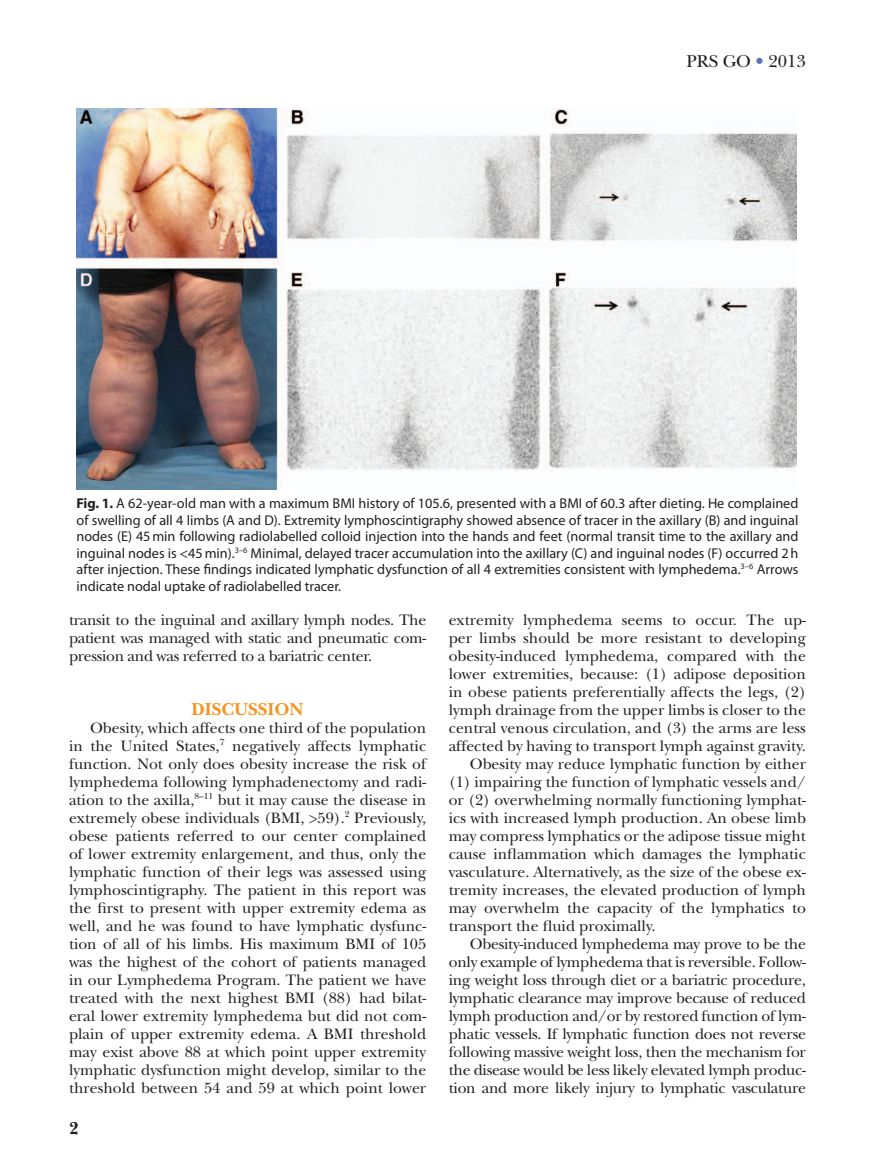
<style>
.page{position:relative;width:878px;height:1175px;background:#fff}
.page>*{position:absolute;margin:0;border:0;box-sizing:border-box;transform-origin:0 0}
.t1{font:18px "New Baskerville";color:#231f20}
.t2{font:700 18px "New Baskerville";color:#f7931d}
.t3{font:700 18px "New Baskerville";color:#231f20}
.t4{font:15.75px/18px "New Baskerville";color:#231f20;text-align:justify}
.t5{font:14.25px/16.5px "Myriad Pro";color:#231f20;text-align:justify}
.s1{color:#5775ba}
.s2{font-weight:700}
</style>
<div class="page">
<img style="left:76px;top:108px;width:720px;height:381px">
<p class="t1" style="left:686px;top:51px;width:121px">PRS GO <span class="s1">•</span> 2013</p>
<p class="t5" style="left:76px;top:495px;width:723px"><span class="s2">Fig. 1.</span> A 62-year-old man with a maximum BMI history of 105.6, presented with a BMI of 60.3 after dieting. He complained of swelling of all 4 limbs (A and D). Extremity lymphoscintigraphy showed absence of tracer in the axillary (B) and inguinal nodes (E) 45min following radiolabelled colloid injection into the hands and feet (normal transit time to the axillary and inguinal nodes is &lt;45min).<sup>3–6</sup> Minimal, delayed tracer accumulation into the axillary (C) and inguinal nodes (F) occurred 2h after injection. These findings indicated lymphatic dysfunction of all 4 extremities consistent with lymphedema.<sup>3–6</sup> -Arrows indicate nodal uptake of radiolabelled tracer.</p>
<p class="t4" style="left:69px;top:610px;width:359px">transit to the inguinal and axillary lymph nodes. The patient was managed with static and pneumatic com&shy;pression and was referred to a bariatric center.</p>
<p class="t2" style="left:192px;top:698px;width:113px">DISCUSSION</p>
<p class="t4" style="left:69px;top:718px;width:359px;text-indent:21px">Obesity, which affects one third of the population in the United States,<sup>7</sup> negatively affects lymphatic function. Not only does obesity increase the risk of lymphedema following lymphadenectomy and radi&shy;ation to the axilla,<sup>8–11</sup> but it may cause the disease in extremely obese individuals (BMI, &gt;59).<sup>2</sup> Previously, obese patients referred to our center complained of lower extremity enlargement, and thus, only the lymphatic function of their legs was assessed using lymphoscintigraphy. The patient in this report was the first to present with upper extremity edema as well, and he was found to have lymphatic dysfunc&shy;tion of all of his limbs. His maximum BMI of 105 was the highest of the cohort of patients managed in our Lymphedema Program. The patient we have treated with the next highest BMI (88) had bilat&shy;eral lower extremity lymphedema but did not com&shy;plain of upper extremity edema. A BMI threshold may exist above 88 at which point upper extremity lymphatic dysfunction might develop, similar to the threshold between 54 and 59 at which point lower</p>
<p class="t3" style="left:69px;top:1118px;width:11px">2</p>
<p class="t4" style="left:448px;top:610px;width:359px">extremity lymphedema seems to occur. The up-</p>
<p class="t4" style="left:448px;top:628px;width:358px">per limbs should be more resistant to developing</p>
<p class="t4" style="left:448px;top:646px;width:359px">obesity-induced lymphedema, compared with the</p>
<p class="t4" style="left:448px;top:664px;width:358px">lower extremities, because: (1) adipose deposition</p>
<p class="t4" style="left:448px;top:682px;width:358px">in obese patients preferentially affects the legs, (2)</p>
<p class="t4" style="left:448px;top:700px;width:358px">lymph drainage from the upper limbs is closer to the</p>
<p class="t4" style="left:448px;top:718px;width:358px">central venous circulation, and (3) the arms are less</p>
<p class="t4" style="left:448px;top:736px;width:359px">affected by having to transport lymph against gravity.</p>
<p class="t4" style="left:469px;top:754px;width:338px">Obesity may reduce lymphatic function by either</p>
<p class="t4" style="left:448px;top:772px;width:358px">(1) impairing the function of lymphatic vessels and/</p>
<p class="t4" style="left:448px;top:790px;width:358px">or (2) overwhelming normally functioning lymphat-</p>
<p class="t4" style="left:448px;top:808px;width:358px">ics with increased lymph production. An obese limb</p>
<p class="t4" style="left:448px;top:826px;width:358px">may compress lymphatics or the adipose tissue might</p>
<p class="t4" style="left:448px;top:844px;width:358px">cause inflammation which damages the lymphatic</p>
<p class="t4" style="left:448px;top:862px;width:359px">vasculature. Alternatively, as the size of the obese ex-</p>
<p class="t4" style="left:448px;top:880px;width:358px">tremity increases, the elevated production of lymph</p>
<p class="t4" style="left:448px;top:898px;width:359px">may overwhelm the capacity of the lymphatics to</p>
<p class="t4" style="left:448px;top:916px;width:208px">transport the fluid proximally.</p>
<p class="t4" style="left:469px;top:934px;width:337px">Obesity-induced lymphedema may prove to be the</p>
<p class="t4" style="left:448px;top:952px;width:359px">only example of lymphedema that is reversible. Follow-</p>
<p class="t4" style="left:448px;top:970px;width:359px">ing weight loss through diet or a bariatric procedure,</p>
<p class="t4" style="left:448px;top:988px;width:358px">lymphatic clearance may improve because of reduced</p>
<p class="t4" style="left:448px;top:1006px;width:359px">lymph production and/or by restored function of lym-</p>
<p class="t4" style="left:448px;top:1024px;width:359px">phatic vessels. If lymphatic function does not reverse</p>
<p class="t4" style="left:448px;top:1042px;width:359px">following massive weight loss, then the mechanism for</p>
<p class="t4" style="left:448px;top:1060px;width:359px">the disease would be less likely elevated lymph produc-</p>
<p class="t4" style="left:448px;top:1078px;width:359px">tion and more likely injury to lymphatic vasculature</p>
</div>
